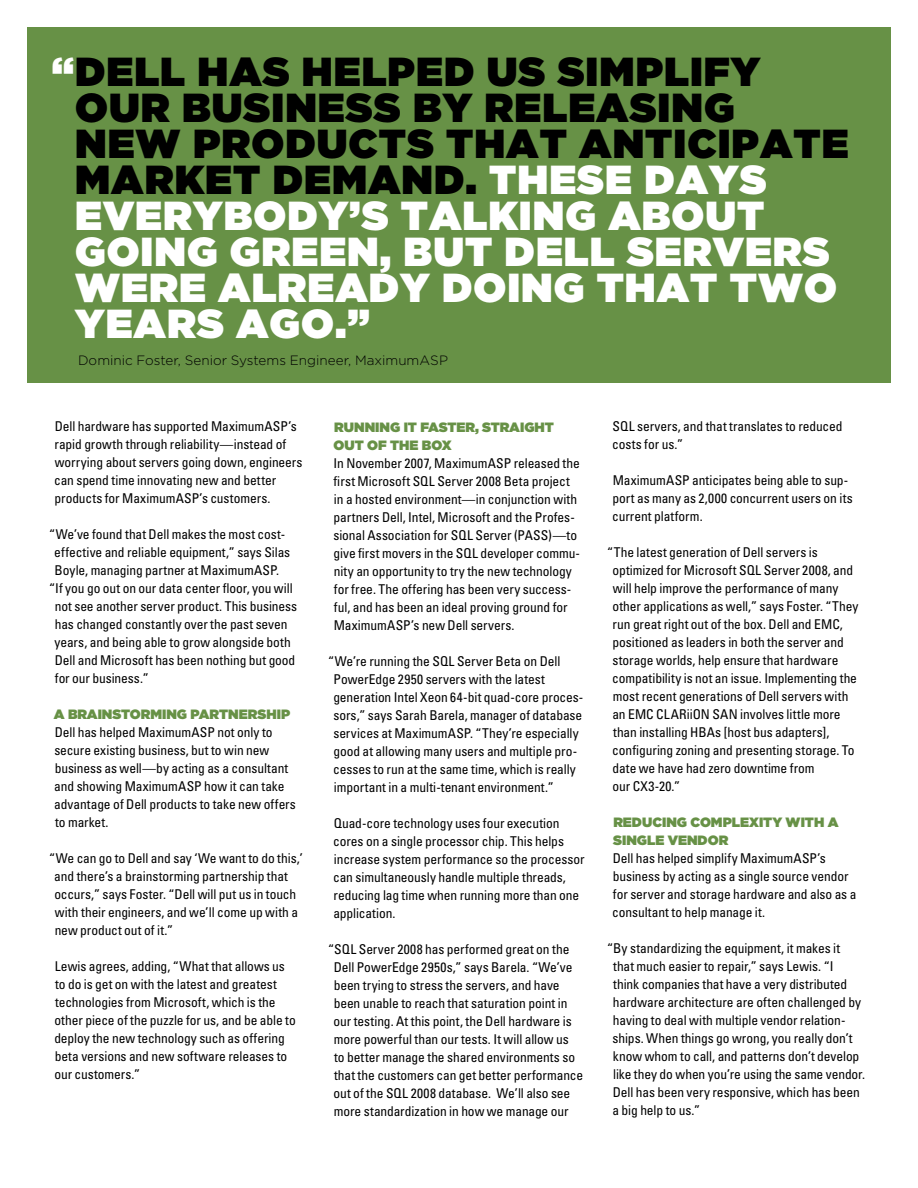
<style>
.page{position:relative;width:918px;height:1188px;background:#fff}
.page>*{position:absolute;margin:0;border:0;box-sizing:border-box;transform-origin:0 0}
.t1{font:900 40.5px "Gotham";letter-spacing:.025em;color:#fff}
.t2{font:900 40.5px/36px "Gotham";letter-spacing:.025em;color:#000}
.t3{font:condensed 13.5px/18px "Univers";letter-spacing:-.005em;color:#000}
.t4{font:900 13.5px/18px "Gotham";color:#679146}
.t5{font:300 13.5px "Gotham";color:#000}
.s1{color:#fff}
.s2{color:#000}
</style>
<div class="page">
<div style="left:27px;top:27px;width:864px;height:355px;background:#679146"></div>
<h1 class="t2" style="left:75px;top:52px;width:537px;text-indent:-23px"><span class="s1">“</span>DELL HAS HELPED US SIMPLIFY<br>OUR</h1>
<h1 class="t2" style="left:75px;top:88px;width:609px;text-indent:107px">BUSIN ESS BY RELEASING<br>NEW PRO</h1>
<h1 class="t2" style="left:285px;top:124px;width:62px">DUCT</h1>
<h1 class="t2" style="left:407px;top:124px;width:71px">S THAT</h1>
<h1 class="t2" style="left:579px;top:124px;width:28px">ANTICIPAT</h1>
<h1 class="t2" style="left:822px;top:124px;width:28px">E</h1>
<h1 class="t2" style="left:75px;top:160px;width:34px">MAR</h1>
<h1 class="t2" style="left:175px;top:160px;width:191px">KET DEMAN</h1>
<h1 class="t1" style="left:434px;top:156px;width:334px"><span class="s2">D.</span> THESE DAYS</h1>
<h1 class="t1" style="left:75px;top:192px;width:120px">EVERYBO</h1>
<h1 class="t1" style="left:287px;top:192px;width:144px">DY’S TAL</h1>
<h1 class="t1" style="left:488px;top:192px;width:57px">KING</h1>
<h1 class="t1" style="left:608px;top:192px;width:33px">ABOUT</h1>
<h1 class="t1" style="left:75px;top:228px;width:30px">GOING</h1>
<h1 class="t1" style="left:230px;top:228px;width:204px">GREEN, BUT</h1>
<h1 class="t1" style="left:505px;top:228px;width:327px">DELL SERVERS</h1>
<h1 class="t1" style="left:75px;top:264px;width:174px">WERE ALR</h1>
<h1 class="t1" style="left:308px;top:264px;width:195px">EADY DOING</h1>
<h1 class="t1" style="left:597px;top:264px;width:31px">THAT</h1>
<h1 class="t1" style="left:730px;top:264px;width:37px">TWO</h1>
<h1 class="t1" style="left:75px;top:300px;width:195px">YEARS AGO</h1>
<h1 class="t1" style="left:335px;top:300px;width:36px">.”</h1>
<p class="t5" style="left:78px;top:353px;width:372px">Dominic Foster, Senior Systems Engineer, MaximumASP</p>
<p class="t3" style="left:54px;top:417px;width:250px">Dell hardware has supported MaximumASP’s rapid growth through reliability—instead of worrying about servers going down, engineers can spend time innovating new and better products for MaximumASP’s customers.</p>
<p class="t3" style="left:49px;top:525px;width:237px">“We’ve found that Dell makes the most cost-</p>
<p class="t3" style="left:54px;top:543px;width:237px">effective and reliable equipment,” says Silas</p>
<p class="t3" style="left:55px;top:561px;width:226px">Boyle, managing partner at MaximumASP.</p>
<p class="t3" style="left:49px;top:579px;width:245px">“If you go out on our data center floor, you will</p>
<p class="t3" style="left:55px;top:597px;width:244px">not see another server product. This business</p>
<p class="t3" style="left:55px;top:615px;width:234px">has changed constantly over the past seven</p>
<p class="t3" style="left:55px;top:633px;width:238px">years, and being able to grow alongside both</p>
<p class="t3" style="left:55px;top:651px;width:242px">Dell and Microsoft has been nothing but good</p>
<p class="t3" style="left:55px;top:669px;width:95px">for our business.”</p>
<p class="t4" style="left:54px;top:705px;width:238px">A BRAINSTORMING PARTNERSHIP</p>
<p class="t3" style="left:54px;top:723px;width:243px">Dell has helped MaximumASP not only to secure existing business, but to win new business as well—by acting as a consultant and showing MaximumASP how it can take advantage of Dell products to take new offers to market.</p>
<p class="t3" style="left:54px;top:849px;width:250px;text-indent:-5px">“We can go to Dell and say ‘We want to do this,’ and there’s a brainstorming partnership that occurs,” says Foster. “Dell will put us in touch with their engineers, and we’ll come up with a new product out of it.”</p>
<p class="t3" style="left:54px;top:957px;width:243px">Lewis agrees, adding, “What that allows us to do is get on with the latest and greatest technologies from Microsoft, which is the other piece of the puzzle for us, and be able to deploy the new technology such as offering beta versions and new software releases to our customers.”</p>
<p class="t4" style="left:333px;top:418px;width:222px">RUNNING IT FASTER, STRAIGHT<br>OUT OF THE BOX</p>
<p class="t3" style="left:333px;top:454px;width:248px">In November 2007, MaximumASP released the first Microsoft SQL Server 2008 Beta project in a hosted environment—in conjunction with partners Dell, Intel, Microsoft and the Profes&shy;sional Association for SQL Server (PASS)—to give first movers in the SQL developer commu&shy;nity an opportunity to try the new technology for free. The offering has been very success&shy;ful, and has been an ideal proving ground for MaximumASP’s new Dell servers.</p>
<p class="t3" style="left:333px;top:652px;width:252px;text-indent:-5px">“We’re running the SQL Server Beta on Dell PowerEdge 2950 servers with the latest generation Intel Xeon 64-bit quad-core proces&shy;sors,” says Sarah Barela, manager of database services at MaximumASP. “They’re especially good at allowing many users and multiple pro&shy;cesses to run at the same time, which is really important in a multi-tenant environment.”</p>
<p class="t3" style="left:333px;top:814px;width:253px">Quad-core technology uses four execution cores on a single processor chip. This helps increase system performance so the processor can simultaneously handle multiple threads, reducing lag time when running more than one application.</p>
<p class="t3" style="left:333px;top:940px;width:251px;text-indent:-5px">“SQL Server 2008 has performed great on the Dell PowerEdge 2950s,” says Barela. “We’ve been trying to stress the servers, and have been unable to reach that saturation point in our testing. At this point, the Dell hardware is more powerful than our tests. It will allow us<br>to better manage the shared environments so that the customers can get better performance out of the SQL 2008 database. We’ll also see more standardization in how we manage our</p>
<p class="t3" style="left:612px;top:417px;width:232px">SQL servers, and that translates to reduced costs for us.”</p>
<p class="t3" style="left:612px;top:471px;width:242px">MaximumASP anticipates being able to sup&shy;port as many as 2,000 concurrent users on its current platform.</p>
<p class="t3" style="left:612px;top:543px;width:248px;text-indent:-5px">“The latest generation of Dell servers is optimized for Microsoft SQL Server 2008, and will help improve the performance of many other applications as well,” says Foster. “They run great right out of the box. Dell and EMC, positioned as leaders in both the server and storage worlds, help ensure that hardware compatibility is not an issue. Implementing the most recent generations of Dell servers with an EMC CLARiiON SAN involves little more than installing HBAs [host bus adapters], configuring zoning and presenting storage. To date we have had zero downtime from<br>our CX3-20.”</p>
<p class="t4" style="left:613px;top:813px;width:227px">REDUCING COMPLEXITY WITH A<br>SINGLE VENDOR</p>
<p class="t3" style="left:612px;top:849px;width:246px">Dell has helped simplify MaximumASP’s business by acting as a single source vendor for server and storage hardware and also as a consultant to help manage it.</p>
<p class="t3" style="left:612px;top:939px;width:254px;text-indent:-5px">“By standardizing the equipment, it makes it<br>that much easier to repair,” says Lewis. “I<br>think companies that have a very distributed hardware architecture are often challenged by having to deal with multiple vendor relation&shy;ships. When things go wrong, you really don’t know whom to call, and patterns don’t develop like they do when you’re using the same vendor.<br>Dell has been very responsive, which has been a big help to us.”</p>
</div>
